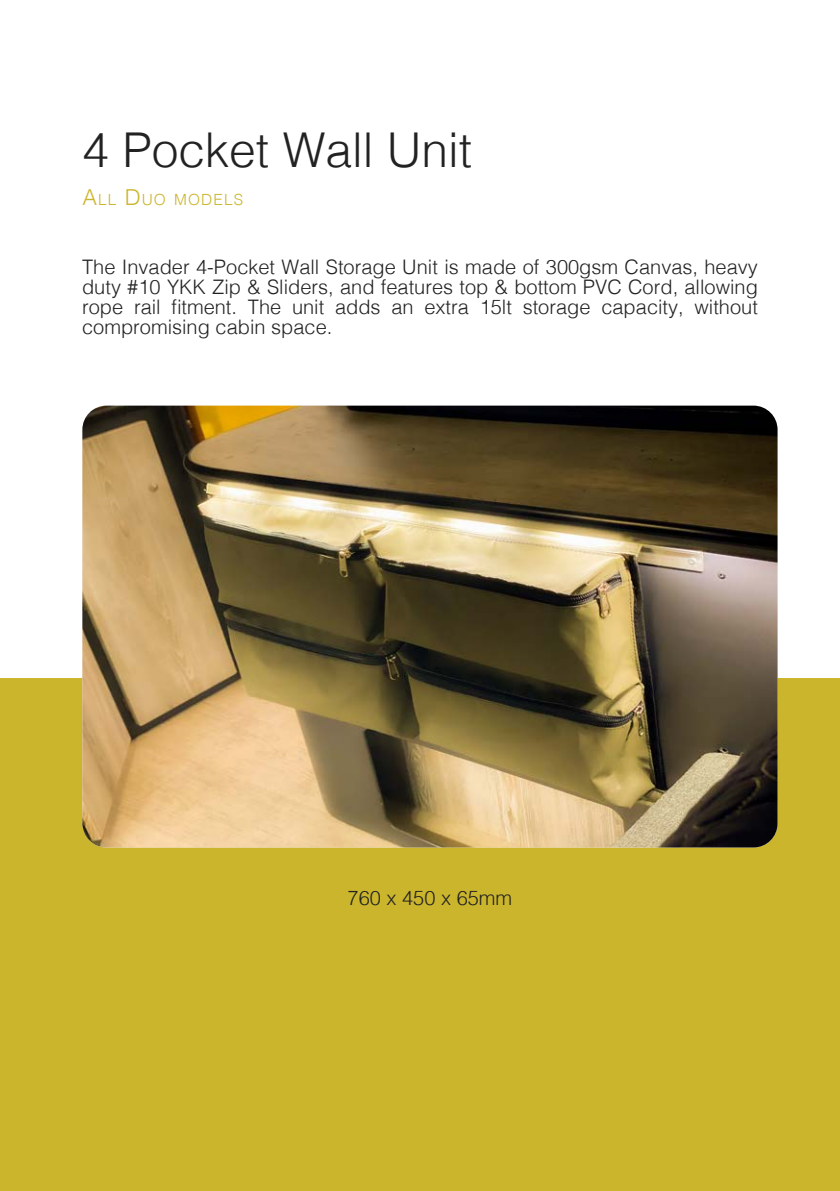
<style>
.page{position:relative;width:840px;height:1191px;background:#fff}
.page>*{position:absolute;margin:0;border:0;box-sizing:border-box;transform-origin:0 0}
.Heading_-_Left_Aligned{font:300 48px "Helvetica";color:#222}
.Body_-_Left_Aligned{font:300 20px/20px "Helvetica";color:#222;text-align:justify}
.Subheading_-_Left_Aligned{font:300 15.4px "Helvetica";letter-spacing:.07em;color:#cbb52c}
.s1{font-size:22px}
</style>
<div class="page">
<div style="left:0;top:678px;width:839px;height:513px;background:#cbb52c"></div>
<img style="left:82px;top:405px;width:695px;height:442px">
<p class="Heading_-_Left_Aligned" style="left:82px;top:109px;width:391px">4 Pocket Wall Unit</p>
<p class="Subheading_-_Left_Aligned" style="left:82px;top:186px;width:162px"><span class="s1">A</span>LL <span class="s1">D</span>UO MODELS</p>
<p class="Body_-_Left_Aligned" style="left:82px;top:256px;width:677px">The Invader 4-Pocket Wall Storage Unit is made of 300gsm Canvas, heavy duty #10 YKK Zip &amp; Sliders, and features top &amp; bottom PVC Cord, allowing rope rail fitment. The unit adds an extra 15lt storage capacity, without compromising cabin space.</p>
<p class="Body_-_Left_Aligned" style="left:347px;top:886px;width:166px">760 x 450 x 65mm</p>
</div>
